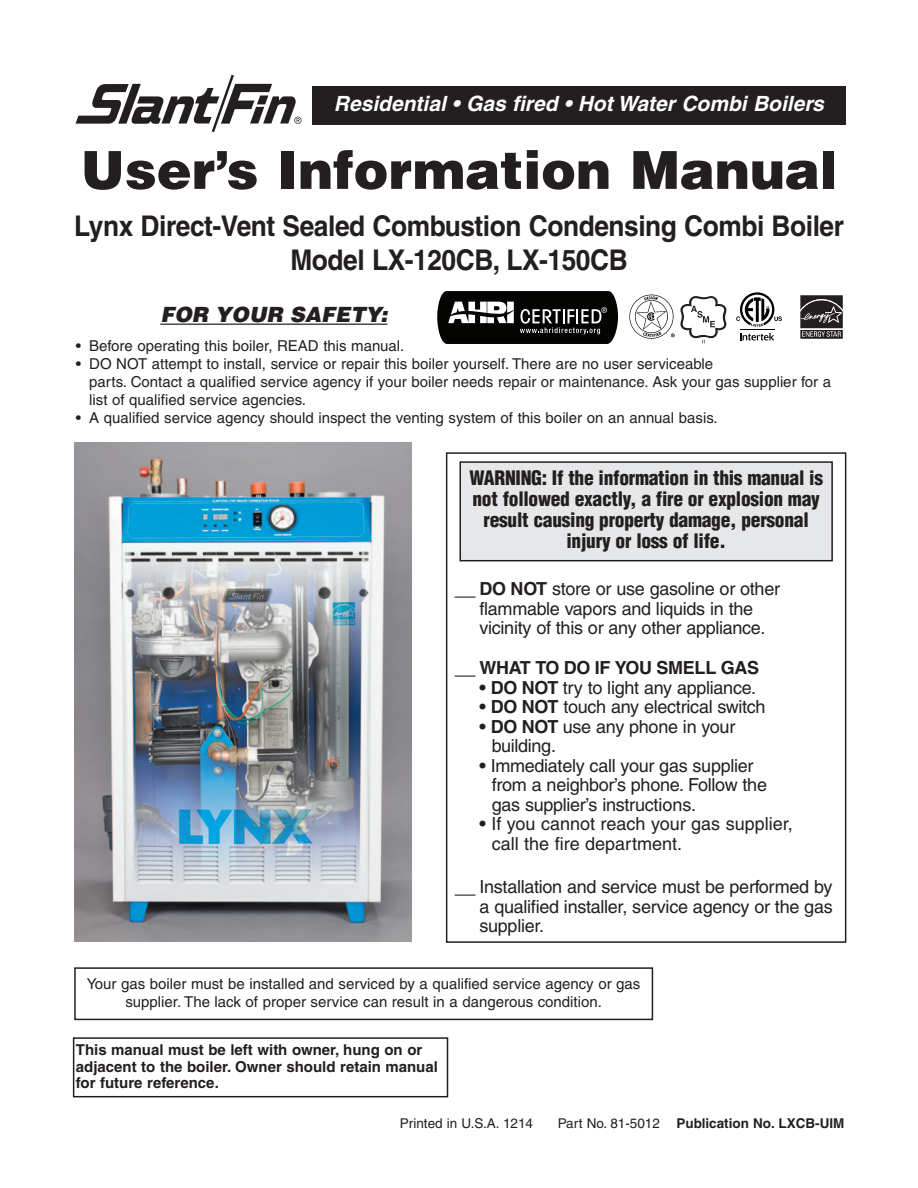
<style>
.page{position:relative;width:918px;height:1188px;background:#fff}
.page>*{position:absolute;margin:0;border:0;box-sizing:border-box;transform-origin:0 0}
.t1{font:900 52.5px "Helvetica";color:#231f20}
.t2{font:700 28.5px/34.2px "Helvetica";letter-spacing:-.015em;color:#231f20;text-align:center;scale:.92 1}
.t3{font:italic 700 21px "Helvetica";color:#fff}
.t4{font:italic 900 21px "Helvetica";color:#231f20}
.t5{font:900 condensed 19.5px/21px "Helvetica";letter-spacing:-.015em;color:#231f20;text-align:center}
.t6{font:18px/19.5px "Helvetica";letter-spacing:-.015em;color:#231f20}
.t7{font:700 18px "Helvetica";letter-spacing:-.015em;color:#231f20}
.t8{font:15px/18px "Helvetica";color:#231f20}
.t9{font:700 15px/16.5px "Helvetica";color:#231f20}
.t10{font:700 13.5px "Helvetica";color:#231f20}
.t11{font:13.5px "Helvetica";color:#231f20}
.s1{font-weight:700;font-size:21px}
.s2{font-weight:700}
.s3{font-size:21px}
.s4{font-weight:400}
</style>
<div class="page">
<svg style="left:76px;top:74px;width:226px;height:59px"></svg>
<div style="left:312px;top:87px;width:534px;height:38px;background:#231f20"></div>
<hr style="left:160px;top:324px;width:227px;height:1px;background:#231f20">
<img style="left:74px;top:442px;width:338px;height:500px">
<div style="left:446px;top:452px;width:400px;height:491px;border:2px solid #231f20"></div>
<div style="left:460px;top:462px;width:372px;height:99px;background:#e6e7e9"></div>
<div style="left:460px;top:461px;width:373px;height:100px;border:2px solid #231f20"></div>
<div style="left:74px;top:967px;width:579px;height:53px;border:2px solid #231f20"></div>
<div style="left:73px;top:1037px;width:375px;height:60px;border:2px solid #231f20"></div>
<svg style="left:740px;top:333px;width:34px;height:7px"></svg>
<hr style="left:740px;top:329px;width:34px;height:1px;background:#000">
<svg style="left:736px;top:292px;width:46px;height:35px"></svg>
<svg style="left:680px;top:296px;width:46px;height:47px"></svg>
<img style="left:629px;top:294px;width:45px;height:45px">
<svg style="left:800px;top:295px;width:43px;height:44px;background:#504c4d"></svg>
<svg style="left:437px;top:291px;width:181px;height:53px;background:#313230"></svg>
<h3 class="t3" style="left:334px;top:96px;width:492px">Residential • Gas fired • Hot Water Combi Boilers</h3>
<h1 class="t1" style="left:81px;top:151px;width:758px">User’s Information Manual</h1>
<h2 class="t2" style="left:74px;top:212px;width:838px">Lynx Direct-Vent Sealed Combustion Condensing Combi Boiler<br>Model LX-120CB, LX-150CB</h2>
<h3 class="t4" style="left:160px;top:307px;width:232px">FOR YOUR SAFETY:</h3>
<p class="t8" style="left:76px;top:338px;width:330px">• Before operating this boiler, READ this manual.</p>
<p class="t8" style="left:89px;top:356px;width:743px;text-indent:-14px">• DO NOT attempt to install, service or repair this boiler yourself. There are no user serviceable<br>parts. Contact a qualified service agency if your boiler needs repair or maintenance. Ask your gas supplier for a list of qualified service agencies.</p>
<p class="t8" style="left:76px;top:410px;width:644px">• A qualified service agency should inspect the venting system of this boiler on an annual basis.</p>
<h3 class="t5" style="left:469px;top:469px;width:355px">WARNING: If the information in this manual is not followed exactly, a fire or explosion may result causing property damage, personal injury or loss of life.</h3>
<p class="t6" style="left:455px;top:581px;width:327px;text-align:center"><span class="s1">__</span> <span class="s2">DO NOT</span> store or use gasoline or other flammable vapors and liquids in the vicinity of this or any other appliance.</p>
<p class="t7" style="left:455px;top:661px;width:306px"><span class="s3">__</span> WHAT TO DO IF YOU SMELL GAS</p>
<p class="t6" style="left:480px;top:679px;width:278px"><span class="s2">• DO NOT</span> try to light any appliance.</p>
<p class="t6" style="left:480px;top:699px;width:288px"><span class="s2">• DO NOT</span> touch any electrical switch</p>
<p class="t6" style="left:492px;top:718px;width:245px;text-indent:-12px"><span class="s2">• DO NOT</span> use any phone in your building.</p>
<p class="t6" style="left:492px;top:757px;width:277px;text-indent:-12px"><span class="s2">•</span> Immediately call your gas supplier from a neighbor’s phone. Follow the gas supplier’s instructions.</p>
<p class="t6" style="left:492px;top:816px;width:303px;text-indent:-12px"><span class="s2">•</span> If you cannot reach your gas supplier, call the fire department.</p>
<p class="t6" style="left:480px;top:879px;width:355px;text-align:justify;text-indent:-25px"><span class="s1">__</span> Installation and service must be performed by a qualified installer, service agency or the gas supplier.</p>
<p class="t8" style="left:87px;top:976px;width:555px;text-align:center">Your gas boiler must be installed and serviced by a qualified service agency or gas supplier. The lack of proper service can result in a dangerous condition.</p>
<p class="t9" style="left:76px;top:1043px;width:364px">This manual must be left with owner, hung on or adjacent to the boiler. Owner should retain manual for future reference.</p>
<p class="t11" style="left:400px;top:1118px;width:135px">Printed in U.S.A. 1214</p>
<p class="t10" style="left:558px;top:1118px;width:288px"><span class="s4">Part No. 81-5012</span> Publication No. LXCB-UIM</p>
</div>
